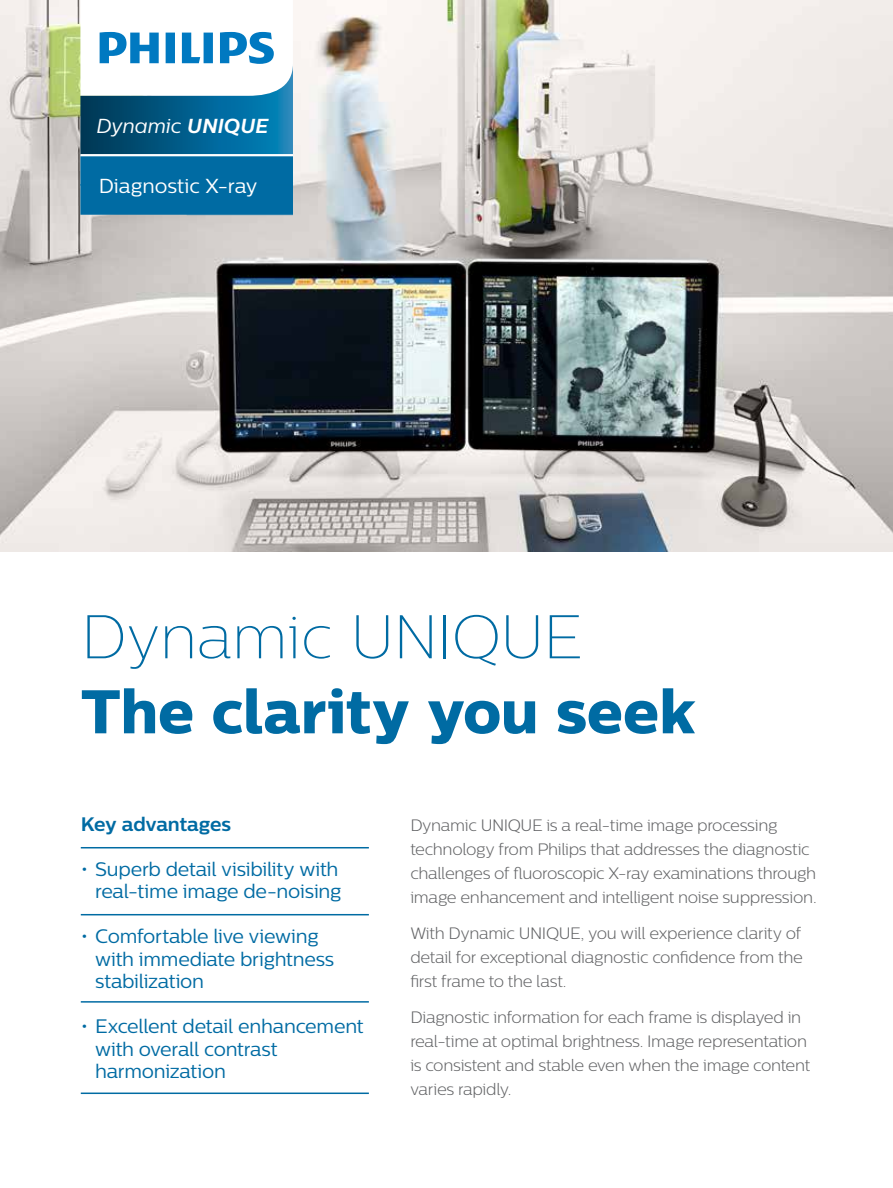
<style>
.page{position:relative;width:893px;height:1188px;background:#fff}
.page>*{position:absolute;margin:0;border:0;box-sizing:border-box;transform-origin:0 0}
.t1{font:61.5px "Centrale Sans X Bold";color:#006ba3}
.t2{font:100 61.5px "Centrale Sans";letter-spacing:-.01em;color:#006ba3}
.t3{font:20.25px "Centrale Sans";letter-spacing:-.005em;color:#fff}
.t4{font:italic 20.25px "Centrale Sans";letter-spacing:-.005em;color:#fff}
.t5{font:19.5px/22.5px "Centrale Sans";letter-spacing:-.015em;color:#006ba3}
.t6{font:700 19.5px "Centrale Sans";letter-spacing:-.005em;color:#006ba3}
.t7{font:300 16.5px/24px "Centrale Sans";letter-spacing:-.02em;color:#636466}
.s1{font-weight:700}
</style>
<div class="page">
<img style="left:0;top:0;width:893px;height:551px">
<hr style="left:81px;top:847px;width:288px;height:1px;background:#006ba3">
<hr style="left:81px;top:914px;width:288px;height:1px;background:#006ba3">
<hr style="left:81px;top:1001px;width:288px;height:2px;background:#006ba3">
<hr style="left:81px;top:1093px;width:288px;height:1px;background:#006ba3">
<svg style="left:80px;top:0;width:213px;height:215px"></svg>
<hr style="left:80px;top:154px;width:213px;height:2px;background:#fff">
<p class="t4" style="left:96px;top:115px;width:174px">Dynamic <span class="s1">UNIQUE</span></p>
<p class="t3" style="left:99px;top:174px;width:160px">Diagnostic X-ray</p>
<h1 class="t2" style="left:81px;top:603px;width:504px">Dynamic UNIQUE</h1>
<h1 class="t1" style="left:81px;top:673px;width:616px">The clarity you seek</h1>
<p class="t6" style="left:81px;top:812px;width:152px">Key advantages</p>
<p class="t5" style="left:81px;top:857px;width:262px;text-align:right">• Superb detail visibility with real-time image de-noising</p>
<p class="t5" style="left:95px;top:925px;width:241px;text-indent:-14px">• Comfortable live viewing with immediate brightness stabilization</p>
<p class="t5" style="left:95px;top:1015px;width:270px;text-indent:-14px">• Excellent detail enhancement with overall contrast harmonization</p>
<p class="t7" style="left:410px;top:813px;width:408px">Dynamic UNIQUE is a real-time image processing technology from Philips that addresses the diagnostic challenges of fluoroscopic X-ray examinations through image enhancement and intelligent noise suppression.</p>
<p class="t7" style="left:410px;top:921px;width:394px;text-align:justify">With Dynamic UNIQUE, you will experience clarity of detail for exceptional diagnostic confidence from the first frame to the last.</p>
<p class="t7" style="left:410px;top:1005px;width:401px">Diagnostic information for each frame is displayed in real-time at optimal brightness. Image representation is consistent and stable even when the image content varies rapidly.</p>
</div>
